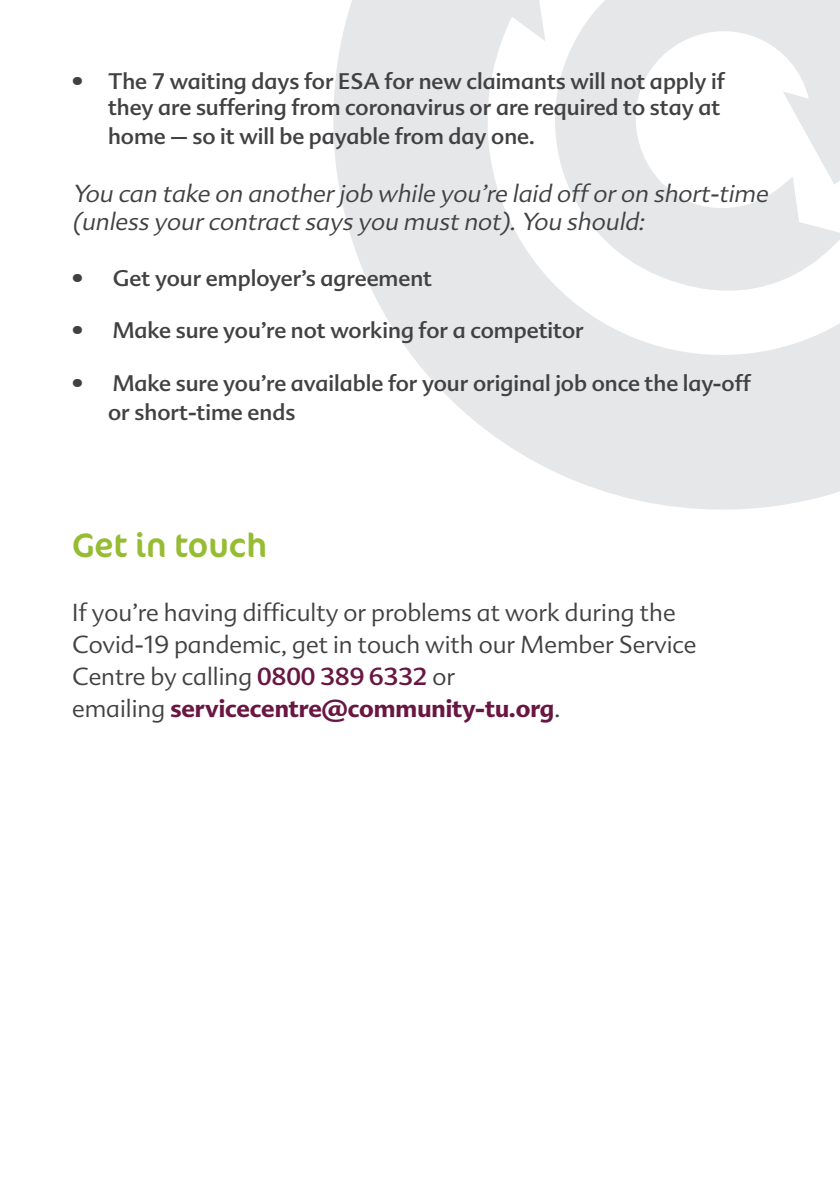
<style>
.page{position:relative;width:840px;height:1191px;background:#fff}
.page>*{position:absolute;margin:0;border:0;box-sizing:border-box;transform-origin:0 0}
.t1{font:34px "Cocon Pro";color:#96bc33}
.t2{font:300 24px/32px "Advert OT";color:#414042}
.t3{font:italic 300 24px/28.8px "Advert OT";color:#414042}
.t4{font:700 24px "Advert OT";color:#691642}
.t5{font:22px/26.4px "Advert OT";color:#414042;text-align:right}
.s1{font-weight:400;color:#691642}
.s2{font-weight:300;color:#414042}
</style>
<div class="page">
<svg style="left:333px;top:0;width:506px;height:509px;fill:#e6e7e9"></svg>
<svg style="left:549px;top:0;width:290px;height:291px;fill:#e6e7e9"></svg>
<p class="t5" style="left:72px;top:68px;width:654px">• The 7 waiting days for ESA for new claimants will not apply if they are suffering from coronavirus or are required to stay at</p>
<p class="t5" style="left:108px;top:123px;width:428px">home – so it will be payable from day one.</p>
<p class="t3" style="left:72px;top:179px;width:702px">You can take on anotherjob while you’re laid off oron short-time (unless yourcontractsays you mustnot).You should:</p>
<p class="t5" style="left:72px;top:265px;width:361px">• Get your employer’s agreement</p>
<p class="t5" style="left:72px;top:317px;width:513px">• Make sure you’re not working for a competitor</p>
<p class="t5" style="left:108px;top:369px;width:643px;line-height:28.8px;text-align:left;text-indent:-36px">• Make sure you’re available for your original job once the lay-off or short-time ends</p>
<p class="t1" style="left:72px;top:522px;width:196px">Get in touch</p>
<p class="t2" style="left:72px;top:596px;width:625px">If you’re having difficulty or problems at work during the<br>Covid-19 pandemic, get in touch with our Member Service<br>Centre by calling <span class="s1">0800 389 6332</span> or</p>
<p class="t4" style="left:72px;top:693px;width:489px"><span class="s2">emailing</span> servicecentre@community-tu.org<span class="s2">.</span></p>
</div>
